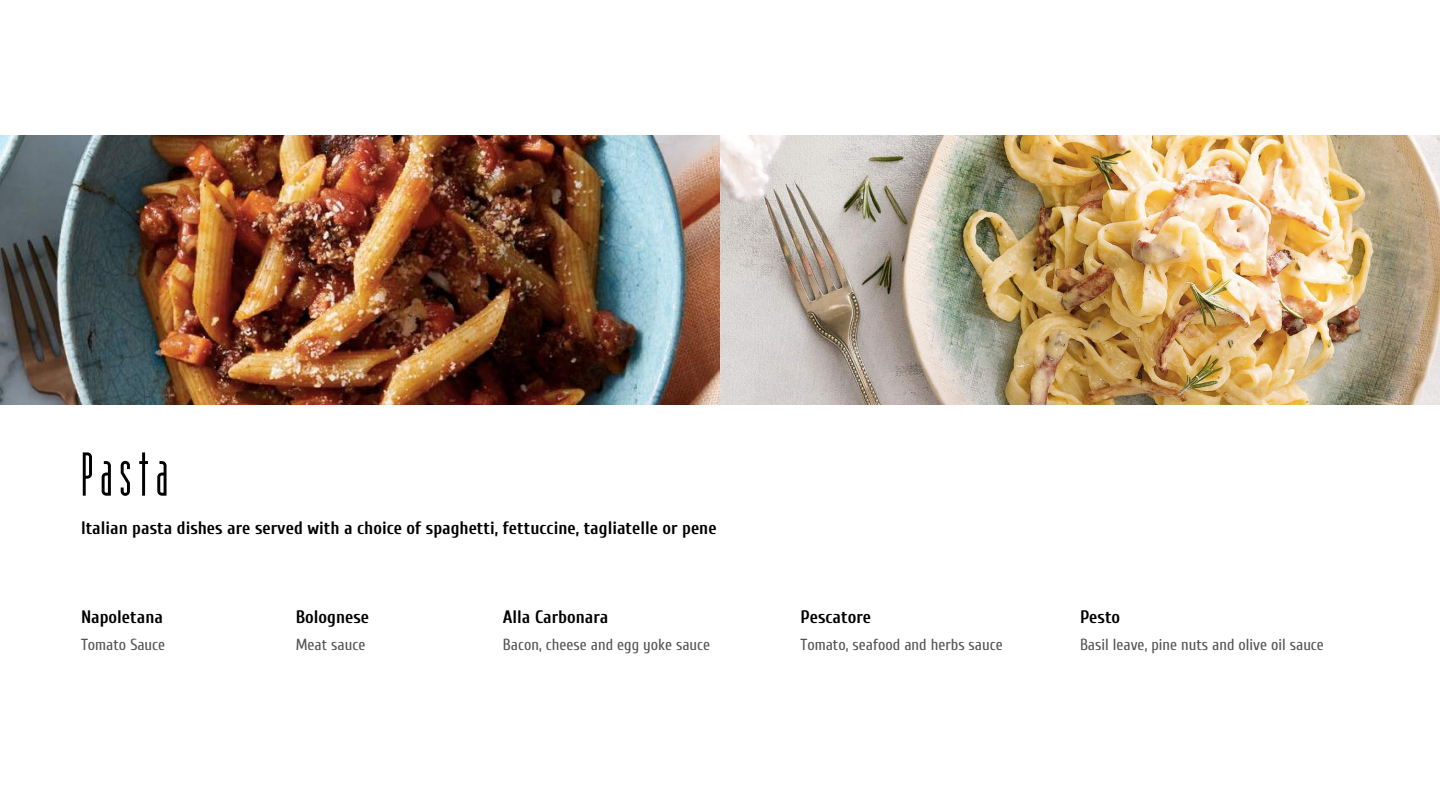
<style>
.page{position:relative;width:1440px;height:810px;background:#fff}
.page>*{position:absolute;margin:0;border:0;box-sizing:border-box;transform-origin:0 0}
.t1{font:60.5px "Marapfhont";letter-spacing:.11em;color:#000}
.t2{font:700 18px "Cuprum";color:#000}
.t3{font:16px "Cuprum";color:#545454}
</style>
<div class="page">
<img style="left:0;top:135px;width:1440px;height:270px">
<h1 class="t1" style="left:81px;top:444px;width:89px">Pasta</h1>
<p class="t2" style="left:81px;top:518px;width:637px">Italian pasta dishes are served with a choice of spaghetti, fettuccine, tagliatelle or pene</p>
<p class="t2" style="left:81px;top:607px;width:83px">Napoletana</p>
<p class="t3" style="left:81px;top:636px;width:86px">Tomato Sauce</p>
<p class="t2" style="left:296px;top:607px;width:75px">Bolognese</p>
<p class="t3" style="left:296px;top:636px;width:71px">Meat sauce</p>
<p class="t2" style="left:503px;top:607px;width:107px">Alla Carbonara</p>
<p class="t3" style="left:503px;top:636px;width:209px">Bacon, cheese and egg yoke sauce</p>
<p class="t2" style="left:800px;top:607px;width:72px">Pescatore</p>
<p class="t3" style="left:800px;top:636px;width:204px">Tomato, seafood and herbs sauce</p>
<p class="t2" style="left:1080px;top:607px;width:42px">Pesto</p>
<p class="t3" style="left:1080px;top:636px;width:246px">Basil leave, pine nuts and olive oil sauce</p>
</div>
